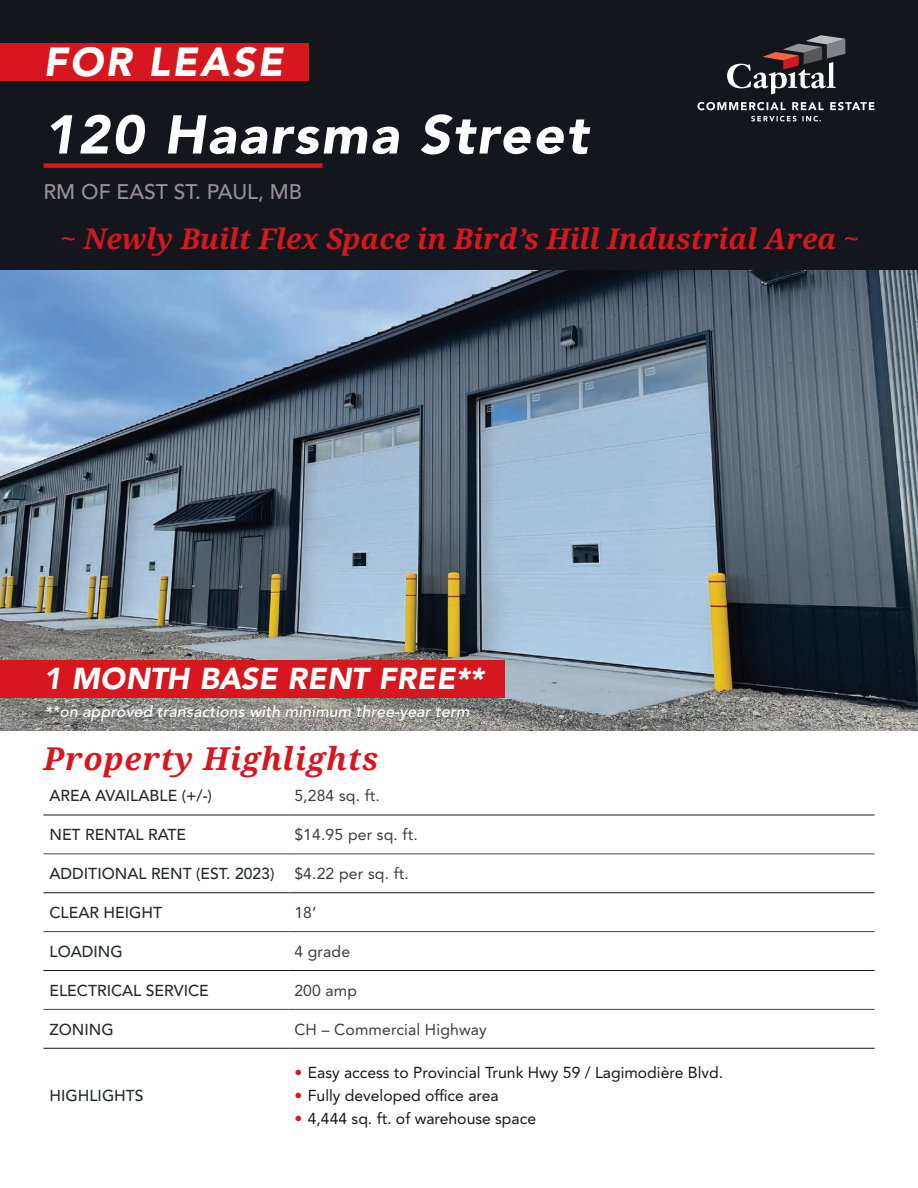
<style>
.page{position:relative;width:918px;height:1188px;background:#fff}
.page>*{position:absolute;margin:0;border:0;box-sizing:border-box;transform-origin:0 0}
.t1{font:italic 900 54px "Avenir LT Std";letter-spacing:.04em;color:#fff}
.t2{font:italic 900 40.2px "Avenir LT Std";letter-spacing:.06em;color:#fff}
.t3{font:italic 700 31.5px "Droid Serif";letter-spacing:.03em;color:#d7171f}
.t4{font:italic 900 30px "Avenir LT Std";letter-spacing:.015em;color:#fff}
.t5{font:italic 700 28.5px "Droid Serif";color:#d7171f}
.t6{font:500 21px "Avenir LT Std";color:#979193}
.t7{font:500 15.75px "Avenir LT Std";color:#27292f}
.t8{font:15.75px "Avenir LT Std";color:#14161d}
.t9{font:15.75px "Avenir LT Std";letter-spacing:.01em;color:#3a3c42}
.t10{font:italic 500 15.75px "Avenir LT Std";letter-spacing:.01em;color:#fff}
.s1{color:#d7171f}
</style>
<div class="page">
<div style="left:0;top:0;width:918px;height:276px;background:#14161d"></div>
<svg style="left:698px;top:35px;width:176px;height:87px"></svg>
<div style="left:0;top:43px;width:309px;height:38px;background:#d7171f"></div>
<img style="left:0;top:270px;width:918px;height:460px">
<hr style="left:44px;top:815px;width:244px;height:1px;background:#14161d">
<hr style="left:288px;top:815px;width:587px;height:1px;background:#14161d">
<hr style="left:44px;top:892px;width:244px;height:1px;background:#14161d">
<hr style="left:288px;top:892px;width:587px;height:1px;background:#14161d">
<hr style="left:44px;top:970px;width:244px;height:1px;background:#14161d">
<hr style="left:288px;top:970px;width:587px;height:1px;background:#14161d">
<hr style="left:44px;top:1048px;width:244px;height:1px;background:#14161d">
<hr style="left:44px;top:853px;width:244px;height:1px;background:#404243">
<hr style="left:288px;top:853px;width:587px;height:1px;background:#404243">
<hr style="left:44px;top:931px;width:244px;height:1px;background:#404243">
<hr style="left:288px;top:931px;width:587px;height:1px;background:#404243">
<hr style="left:44px;top:1009px;width:244px;height:1px;background:#404243">
<hr style="left:288px;top:1009px;width:587px;height:1px;background:#404243">
<hr style="left:288px;top:1048px;width:587px;height:1px;background:#14161d">
<div style="left:0;top:660px;width:504px;height:37px;background:#d7171f"></div>
<div style="left:44px;top:163px;width:278px;height:5px;background:#d7171f"></div>
<h2 class="t2" style="left:44px;top:38px;width:241px">FOR LEASE</h2>
<h1 class="t1" style="left:44px;top:102px;width:546px">120 Haarsma Street</h1>
<h3 class="t6" style="left:44px;top:179px;width:260px">RM OF EAST ST. PAUL, MB</h3>
<h3 class="t5" style="left:60px;top:219px;width:801px">~ Newly Built Flex Space in Bird’s Hill Industrial Area ~</h3>
<h3 class="t4" style="left:44px;top:661px;width:442px">1 MONTH BASE RENT FREE**</h3>
<p class="t10" style="left:45px;top:703px;width:426px">**on approved transactions with minimum three-year term</p>
<h3 class="t3" style="left:44px;top:737px;width:336px">Property Highlights</h3>
<p class="t7" style="left:50px;top:787px;width:164px">AREA AVAILABLE (+/-)</p>
<p class="t9" style="left:294px;top:787px;width:87px">5,284 sq. ft.</p>
<p class="t7" style="left:50px;top:826px;width:138px">NET RENTAL RATE</p>
<p class="t9" style="left:294px;top:826px;width:125px">$14.95 per sq. ft.</p>
<p class="t7" style="left:50px;top:865px;width:226px">ADDITIONAL RENT (EST. 2023)</p>
<p class="t9" style="left:294px;top:865px;width:116px">$4.22 per sq. ft.</p>
<p class="t7" style="left:50px;top:904px;width:114px">CLEAR HEIGHT</p>
<p class="t9" style="left:294px;top:904px;width:24px">18’</p>
<p class="t7" style="left:50px;top:942px;width:75px">LOADING</p>
<p class="t9" style="left:294px;top:942px;width:57px">4 grade</p>
<p class="t7" style="left:50px;top:981px;width:161px">ELECTRICAL SERVICE</p>
<p class="t9" style="left:294px;top:981px;width:64px">200 amp</p>
<p class="t7" style="left:50px;top:1020px;width:66px">ZONING</p>
<p class="t9" style="left:294px;top:1020px;width:194px">CH – Commercial Highway</p>
<p class="t7" style="left:50px;top:1087px;width:96px">HIGHLIGHTS</p>
<p class="t8" style="left:294px;top:1063px;width:430px"><span class="s1">•</span> Easy access to Provincial Trunk Hwy 59 / Lagimodière Blvd.</p>
<p class="t8" style="left:294px;top:1086px;width:206px"><span class="s1">•</span> Fully developed office area</p>
<p class="t8" style="left:294px;top:1110px;width:243px"><span class="s1">•</span> 4,444 sq. ft. of warehouse space</p>
</div>
